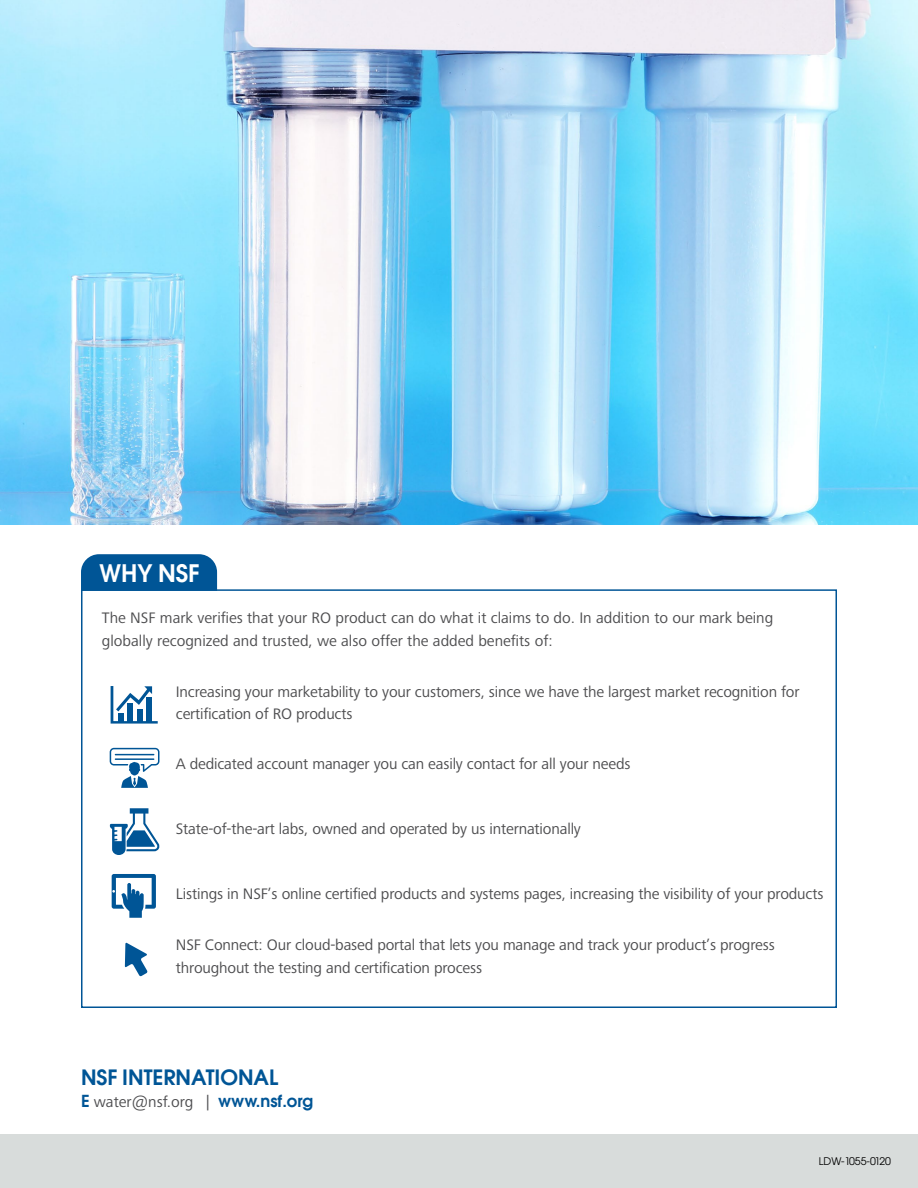
<style>
.page{position:relative;width:918px;height:1188px;background:#fff}
.page>*{position:absolute;margin:0;border:0;box-sizing:border-box;transform-origin:0 0}
.t1{font:24px "Avant Garde Gothic ITC Dm";color:#fff}
.t2{font:21px "Avant Garde Gothic ITC Dm";color:#005596}
.t3{font:15.75px/22.5px "Frutiger Next LTW1 G";letter-spacing:-.01em;color:#4d4d4f}
.t4{font:10.5px "Avant Garde Gothic ITC";color:#000}
.s1{font-family:"Avant Garde Gothic ITC Dm";font-size:16.5px;color:#005596}
</style>
<div class="page">
<div style="left:0;top:1134px;width:918px;height:54px;background:#d8dcdb"></div>
<div style="left:81px;top:554px;width:136px;height:35px;background:#005596"></div>
<div style="left:81px;top:589px;width:756px;height:419px;border:2px solid #005596"></div>
<svg style="left:111px;top:686px;width:47px;height:38px"></svg>
<div style="left:118px;top:714px;width:5px;height:8px;background:#005596"></div>
<div style="left:128px;top:704px;width:5px;height:18px;background:#005596"></div>
<div style="left:137px;top:709px;width:5px;height:13px;background:#005596"></div>
<div style="left:147px;top:697px;width:5px;height:25px;background:#005596"></div>
<svg style="left:110px;top:748px;width:49px;height:40px"></svg>
<svg style="left:110px;top:808px;width:50px;height:47px"></svg>
<svg style="left:112px;top:874px;width:44px;height:44px"></svg>
<svg style="left:125px;top:943px;width:23px;height:33px"></svg>
<img style="left:0;top:0;width:918px;height:525px">
<h1 class="t1" style="left:100px;top:558px;width:102px">WHY NSF</h1>
<p class="t3" style="left:102px;top:607px;width:673px">The NSF mark verifies that your RO product can do what it claims to do. In addition to our mark being globally recognized and trusted, we also offer the added benefits of:</p>
<p class="t3" style="left:176px;top:681px;width:625px">Increasing your marketability to your customers, since we have the largest market recognition for certification of RO products</p>
<p class="t3" style="left:176px;top:753px;width:456px">A dedicated account manager you can easily contact for all your needs</p>
<p class="t3" style="left:176px;top:818px;width:407px">State-of-the-art labs, owned and operated by us internationally</p>
<p class="t3" style="left:176px;top:883px;width:649px">Listings in NSF’s online certified products and systems pages, increasing the visibility of your products</p>
<p class="t3" style="left:176px;top:934px;width:601px">NSF Connect: Our cloud-based portal that lets you manage and track your product’s progress throughout the testing and certification process</p>
<h2 class="t2" style="left:81px;top:1063px;width:199px">NSF INTERNATIONAL</h2>
<p class="t3" style="left:81px;top:1091px;width:234px"><span class="s1">E</span> water@nsf.org | <span class="s1">www.nsf.org</span></p>
<p class="t4" style="left:819px;top:1155px;width:74px">LDW-1055-0120</p>
</div>
